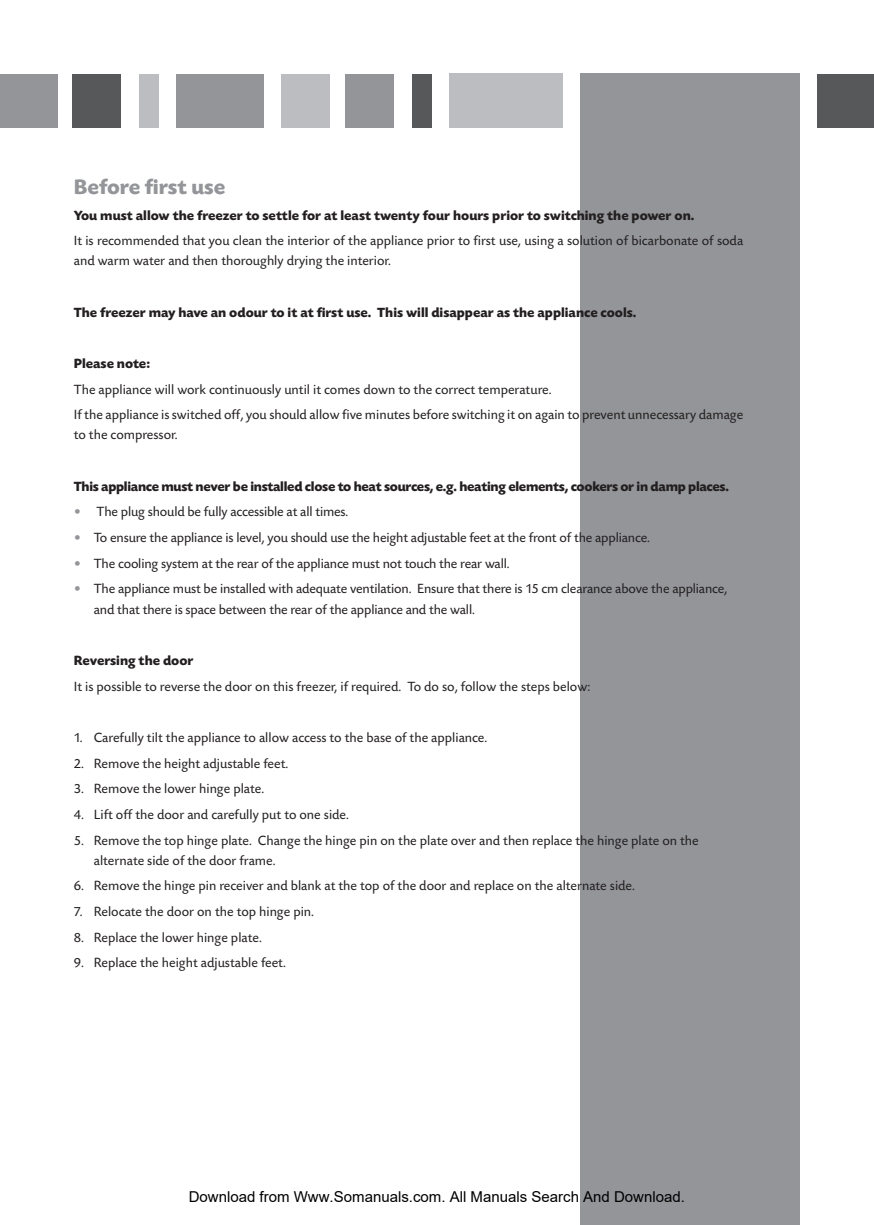
<style>
.page{position:relative;width:874px;height:1225px;background:#fff}
.page>*{position:absolute;margin:0;border:0;box-sizing:border-box;transform-origin:0 0}
.t1{font:700 22px "Today SB";color:#939598}
.t2{font:15px "Arial";color:#000}
.t3{font:14px/20px "Today SB";color:#231f20}
.t4{font:700 14px "Today SB";color:#231f20}
.t5{font:700 14px "Today SB";letter-spacing:-.02em;color:#231f20}
.s1{color:#939598}
</style>
<div class="page">
<div style="left:817px;top:74px;width:56px;height:53px;background:#57585a"></div>
<div style="left:580px;top:74px;width:219px;height:1151px;background:#939598"></div>
<div style="left:411px;top:74px;width:20px;height:53px;background:#57585a"></div>
<div style="left:345px;top:74px;width:48px;height:53px;background:#939598"></div>
<div style="left:281px;top:74px;width:49px;height:53px;background:#bcbdc0"></div>
<div style="left:176px;top:74px;width:88px;height:53px;background:#939598"></div>
<div style="left:139px;top:74px;width:19px;height:53px;background:#bcbdc0"></div>
<div style="left:73px;top:74px;width:48px;height:53px;background:#57585a"></div>
<div style="left:0;top:74px;width:57px;height:53px;background:#939598"></div>
<div style="left:449px;top:74px;width:113px;height:54px;background:#bcbdc0"></div>
<h1 class="t1" style="left:74px;top:175px;width:153px">Before first use</h1>
<p class="t4" style="left:74px;top:207px;width:621px">You must allow the freezer to settle for at least twenty four hours prior to switching the power on.</p>
<p class="t3" style="left:74px;top:231px;width:670px">It is recommended that you clean the interior of the appliance prior to first use, using a solution of bicarbonate of soda and warm water and then thoroughly drying the interior.</p>
<p class="t4" style="left:74px;top:304px;width:564px">The freezer may have an odour to it at first use. This will disappear as the appliance cools.</p>
<p class="t4" style="left:74px;top:356px;width:78px">Please note:</p>
<p class="t3" style="left:74px;top:377px;width:670px;line-height:25.6px">The appliance will work continuously until it comes down to the correct temperature.<br>If the appliance is switched off, you should allow five minutes before switching it on again to prevent unnecessary damage</p>
<p class="t3" style="left:74px;top:425px;width:105px">to the compressor.</p>
<p class="t5" style="left:74px;top:478px;width:656px">This appliance must never be installed close to heat sources, e.g. heating elements, cookers or in damp places.</p>
<p class="t3" style="left:74px;top:502px;width:276px"><span class="s1">•</span> The plug should be fully accessible at all times.</p>
<p class="t3" style="left:74px;top:528px;width:577px"><span class="s1">•</span> To ensure the appliance is level, you should use the height adjustable feet at the front of the appliance.</p>
<p class="t3" style="left:74px;top:554px;width:437px"><span class="s1">•</span> The cooling system at the rear of the appliance must not touch the rear wall.</p>
<p class="t3" style="left:94px;top:579px;width:635px;text-indent:-20px"><span class="s1">•</span> The appliance must be installed with adequate ventilation. Ensure that there is 15 cm clearance above the appliance, and that there is space between the rear of the appliance and the wall.</p>
<p class="t4" style="left:74px;top:653px;width:121px">Reversing the door</p>
<p class="t3" style="left:74px;top:676px;width:518px">It is possible to reverse the door on this freezer, if required. To do so, follow the steps below:</p>
<p class="t3" style="left:74px;top:728px;width:415px">1. Carefully tilt the appliance to allow access to the base of the appliance.</p>
<p class="t3" style="left:74px;top:753px;width:216px">2. Remove the height adjustable feet.</p>
<p class="t3" style="left:74px;top:779px;width:192px">3. Remove the lower hinge plate.</p>
<p class="t3" style="left:74px;top:805px;width:276px">4. Lift off the door and carefully put to one side.</p>
<p class="t3" style="left:94px;top:830px;width:606px;text-indent:-20px">5. Remove the top hinge plate. Change the hinge pin on the plate over and then replace the hinge plate on the alternate side of the door frame.</p>
<p class="t3" style="left:74px;top:876px;width:562px">6. Remove the hinge pin receiver and blank at the top of the door and replace on the alternate side.</p>
<p class="t3" style="left:74px;top:902px;width:242px">7. Relocate the door on the top hinge pin.</p>
<p class="t3" style="left:74px;top:927px;width:189px">8. Replace the lower hinge plate.</p>
<p class="t3" style="left:74px;top:953px;width:213px">9. Replace the height adjustable feet.</p>
<p class="t2" style="left:189px;top:1188px;width:497px">Download from Www.Somanuals.com. All Manuals Search And Download.</p>
</div>
